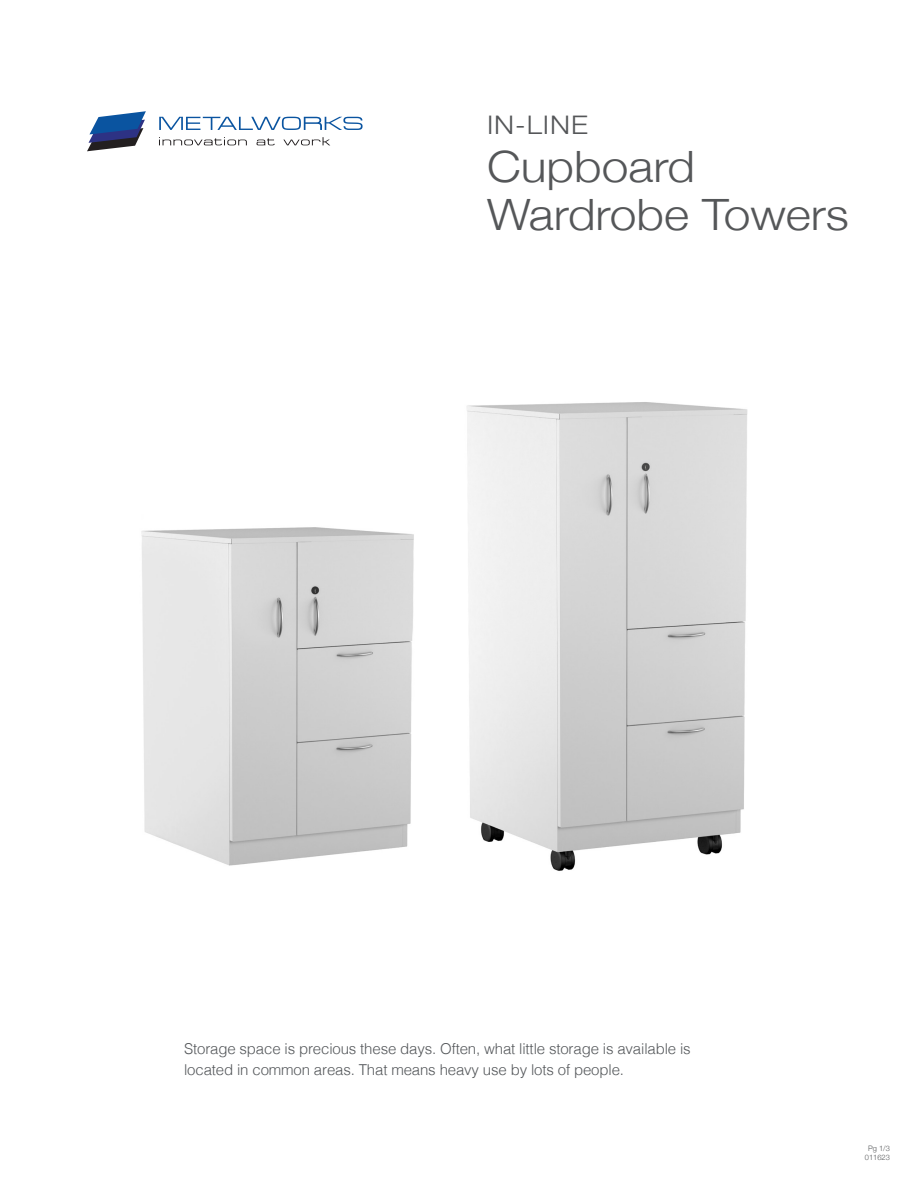
<style>
.page{position:relative;width:918px;height:1188px;background:#fff}
.page>*{position:absolute;margin:0;border:0;box-sizing:border-box;transform-origin:0 0}
.t1{font:300 43.2px "Helvetica Neue";color:#555759;scale:1.11 1}
.t2{font:300 25.65px "Helvetica Neue";letter-spacing:.035em;color:#555759;scale:1.11 1}
.t3{font:300 15px/21px "Helvetica";letter-spacing:-.01em;color:#54575a}
.t4{font:300 7.5px "Helvetica Neue";color:#555759}
</style>
<div class="page">
<img style="left:141px;top:527px;width:273px;height:339px">
<img style="left:467px;top:402px;width:281px;height:469px">
<svg style="left:87px;top:111px;width:59px;height:40px"></svg>
<svg style="left:159px;top:137px;width:88px;height:8px"></svg>
<svg style="left:257px;top:138px;width:18px;height:7px"></svg>
<svg style="left:283px;top:137px;width:47px;height:8px"></svg>
<svg style="left:159px;top:117px;width:204px;height:13px"></svg>
<p class="t2" style="left:487px;top:104px;width:92px">IN-LINE</p>
<p class="t1" style="left:487px;top:131px;width:189px">Cupboard</p>
<p class="t1" style="left:487px;top:179px;width:328px">Wardrobe Towers</p>
<p class="t3" style="left:184px;top:1037px;width:508px">Storage space is precious these days. Often, what little storage is available is located in common areas. That means heavy use by lots of people.</p>
<p class="t4" style="left:868px;top:1142px;width:23px">Pg 1/3</p>
<p class="t4" style="left:865px;top:1151px;width:27px">011623</p>
</div>
